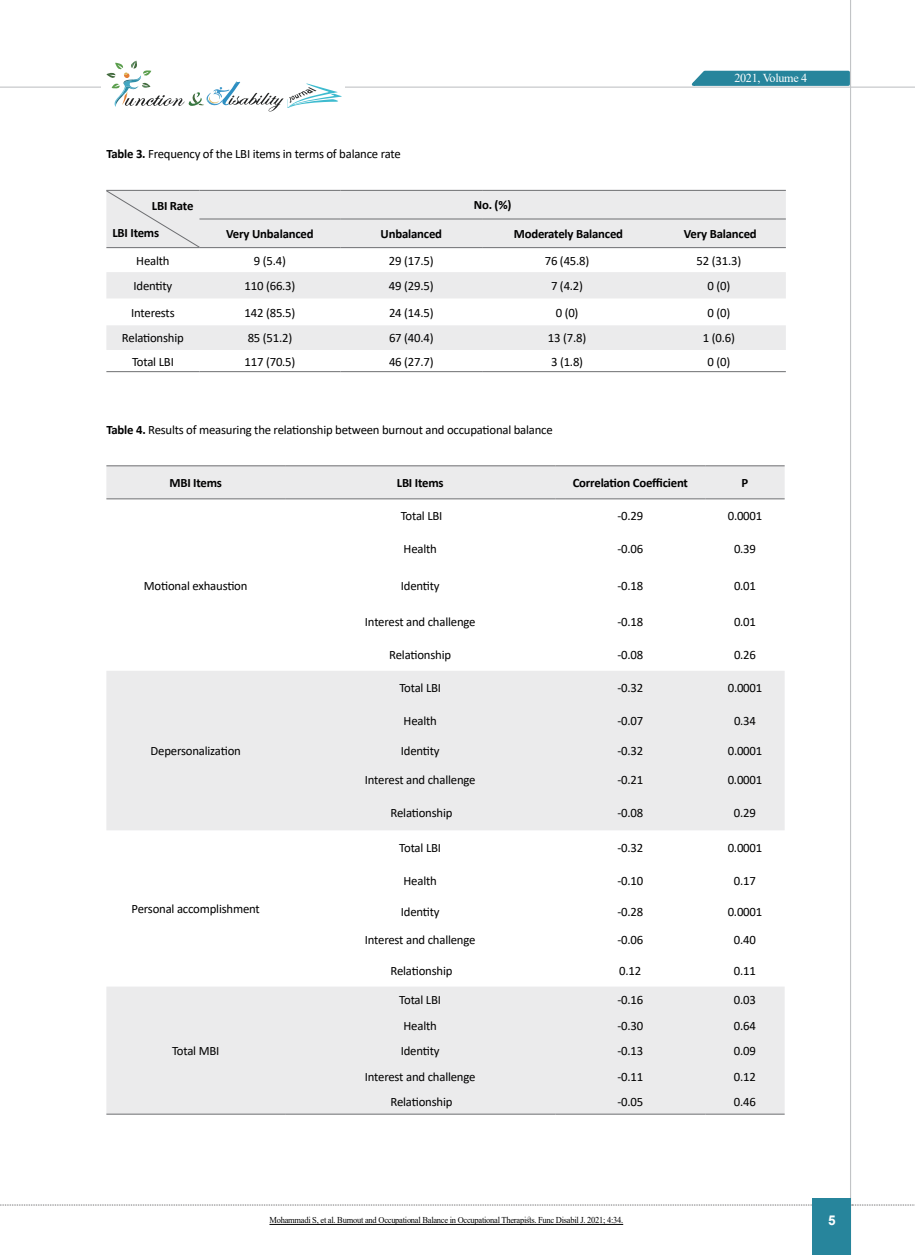
<style>
.page{position:relative;width:915px;height:1255px;background:#fff}
.page>*{position:absolute;margin:0;border:0;box-sizing:border-box;transform-origin:0 0}
.t1{font:700 13.5px "Arial";color:#fff}
.t2{font:12.75px "Calibri";letter-spacing:-.015em;color:#000}
.t3{font:700 12.75px/27px "Calibri";letter-spacing:-.015em;color:#000}
.t4{font:12.15px "Times New Roman";letter-spacing:-.025em;color:#fff}
.t5{font:9px "Times New Roman";letter-spacing:-.03em;color:#000;scale:.94 1}
.s1{font-weight:700}
</style>
<div class="page">
<hr style="left:849px;top:0;width:1px;height:1254px;background:#c2c4c6">
<hr style="left:0;top:87px;width:914px;height:1px;background:#c2c4c6">
<svg style="left:0;top:1204px;width:812px;height:1px"></svg>
<svg style="left:851px;top:1204px;width:64px;height:1px"></svg>
<svg style="left:686px;top:69px;width:165px;height:18px;background:#549eb0"></svg>
<div style="left:812px;top:1198px;width:38px;height:56px;background:#27859c"></div>
<div style="left:101px;top:57px;width:243px;height:55px;background:#fff"></div>
<svg style="left:106px;top:61px;width:235px;height:51px"></svg>
<svg style="left:106px;top:191px;width:679px;height:159px;fill:#ebebec"></svg>
<hr style="left:106px;top:190px;width:93px;height:1px;background:#6d6e71">
<hr style="left:106px;top:247px;width:93px;height:1px;background:#6d6e71">
<hr style="left:199px;top:190px;width:141px;height:1px;background:#6d6e71">
<hr style="left:340px;top:190px;width:142px;height:1px;background:#6d6e71">
<hr style="left:482px;top:190px;width:169px;height:1px;background:#6d6e71">
<hr style="left:651px;top:190px;width:134px;height:1px;background:#6d6e71">
<hr style="left:199px;top:219px;width:141px;height:1px;background:#6d6e71">
<hr style="left:340px;top:219px;width:142px;height:1px;background:#6d6e71">
<hr style="left:482px;top:219px;width:169px;height:1px;background:#6d6e71">
<hr style="left:651px;top:219px;width:134px;height:1px;background:#6d6e71">
<hr style="left:199px;top:247px;width:141px;height:1px;background:#6d6e71">
<hr style="left:340px;top:247px;width:142px;height:1px;background:#6d6e71">
<hr style="left:482px;top:247px;width:169px;height:1px;background:#6d6e71">
<hr style="left:651px;top:247px;width:134px;height:1px;background:#6d6e71">
<hr style="left:106px;top:371px;width:93px;height:1px;background:#6d6e71">
<hr style="left:199px;top:371px;width:141px;height:1px;background:#6d6e71">
<hr style="left:340px;top:371px;width:142px;height:1px;background:#6d6e71">
<hr style="left:482px;top:371px;width:169px;height:1px;background:#6d6e71">
<hr style="left:651px;top:371px;width:134px;height:1px;background:#6d6e71">
<div style="left:106px;top:191px;width:93px;height:56px;background:#ebebec"></div>
<svg style="left:106px;top:466px;width:678px;height:647px"></svg>
<hr style="left:106px;top:465px;width:179px;height:1px;background:#6d6e71">
<hr style="left:285px;top:465px;width:270px;height:1px;background:#6d6e71">
<hr style="left:555px;top:465px;width:150px;height:1px;background:#6d6e71">
<hr style="left:705px;top:465px;width:79px;height:1px;background:#6d6e71">
<hr style="left:106px;top:498px;width:179px;height:1px;background:#6d6e71">
<hr style="left:285px;top:498px;width:270px;height:1px;background:#6d6e71">
<hr style="left:555px;top:498px;width:150px;height:1px;background:#6d6e71">
<hr style="left:705px;top:498px;width:79px;height:1px;background:#6d6e71">
<hr style="left:106px;top:1113px;width:179px;height:1px;background:#6d6e71">
<hr style="left:285px;top:1113px;width:270px;height:1px;background:#6d6e71">
<hr style="left:555px;top:1113px;width:150px;height:1px;background:#6d6e71">
<hr style="left:705px;top:1113px;width:79px;height:1px;background:#6d6e71">
<hr style="left:269px;top:1224px;width:354px;height:1px;background:#000">
<p class="t2" style="left:106px;top:145px;width:296px"><span class="s1">Table 3.</span> Frequency of the LBI items in terms of balance rate</p>
<p class="t4" style="left:734px;top:69px;width:74px">2021, Volume 4</p>
<p class="t3" style="left:112px;top:192px;width:82px;text-indent:39px">LBI Rate<br>LBI Items</p>
<p class="t3" style="left:473px;top:191px;width:39px">No. (%)</p>
<p class="t3" style="left:226px;top:220px;width:89px">Very Unbalanced</p>
<p class="t3" style="left:380px;top:220px;width:63px">Unbalanced</p>
<p class="t3" style="left:513px;top:220px;width:111px">Moderately Balanced</p>
<p class="t3" style="left:683px;top:220px;width:74px">Very Balanced</p>
<p class="t2" style="left:136px;top:251px;width:35px">Health</p>
<p class="t2" style="left:254px;top:251px;width:34px">9 (5.4)</p>
<p class="t2" style="left:389px;top:251px;width:46px">29 (17.5)</p>
<p class="t2" style="left:544px;top:251px;width:46px">76 (45.8)</p>
<p class="t2" style="left:696px;top:251px;width:46px">52 (31.3)</p>
<p class="t2" style="left:133px;top:277px;width:40px">Identity</p>
<p class="t2" style="left:244px;top:277px;width:52px">110 (66.3)</p>
<p class="t2" style="left:389px;top:277px;width:46px">49 (29.5)</p>
<p class="t2" style="left:551px;top:277px;width:34px">7 (4.2)</p>
<p class="t2" style="left:707px;top:277px;width:24px">0 (0)</p>
<p class="t2" style="left:131px;top:303px;width:45px">Interests</p>
<p class="t2" style="left:244px;top:303px;width:52px">142 (85.5)</p>
<p class="t2" style="left:389px;top:303px;width:46px">24 (14.5)</p>
<p class="t2" style="left:555px;top:303px;width:24px">0 (0)</p>
<p class="t2" style="left:707px;top:303px;width:24px">0 (0)</p>
<p class="t2" style="left:122px;top:329px;width:63px">Relationship</p>
<p class="t2" style="left:247px;top:329px;width:46px">85 (51.2)</p>
<p class="t2" style="left:389px;top:329px;width:46px">67 (40.4)</p>
<p class="t2" style="left:547px;top:329px;width:40px">13 (7.8)</p>
<p class="t2" style="left:702px;top:329px;width:34px">1 (0.6)</p>
<p class="t2" style="left:132px;top:352px;width:43px">Total LBI</p>
<p class="t2" style="left:244px;top:352px;width:52px">117 (70.5)</p>
<p class="t2" style="left:389px;top:352px;width:46px">46 (27.7)</p>
<p class="t2" style="left:551px;top:352px;width:34px">3 (1.8)</p>
<p class="t2" style="left:707px;top:352px;width:24px">0 (0)</p>
<p class="t2" style="left:106px;top:421px;width:447px"><span class="s1">Table 4.</span> Results of measuring the relationship between burnout and occupational balance</p>
<p class="t3" style="left:169px;top:469px;width:54px">MBI Items</p>
<p class="t3" style="left:396px;top:469px;width:48px">LBI Items</p>
<p class="t3" style="left:572px;top:469px;width:117px">Correlation Coefficient</p>
<p class="t3" style="left:741px;top:469px;width:8px">P</p>
<p class="t2" style="left:144px;top:576px;width:105px">Motional exhaustion</p>
<p class="t2" style="left:150px;top:742px;width:92px">Depersonalization</p>
<p class="t2" style="left:131px;top:900px;width:130px">Personal accomplishment</p>
<p class="t2" style="left:172px;top:1042px;width:49px">Total MBI</p>
<p class="t2" style="left:400px;top:507px;width:43px">Total LBI</p>
<p class="t2" style="left:617px;top:507px;width:27px">-0.29</p>
<p class="t2" style="left:727px;top:507px;width:36px">0.0001</p>
<p class="t2" style="left:403px;top:540px;width:35px">Health</p>
<p class="t2" style="left:617px;top:540px;width:27px">-0.06</p>
<p class="t2" style="left:733px;top:540px;width:24px">0.39</p>
<p class="t2" style="left:400px;top:576px;width:40px">Identity</p>
<p class="t2" style="left:617px;top:576px;width:27px">-0.18</p>
<p class="t2" style="left:733px;top:576px;width:24px">0.01</p>
<p class="t2" style="left:365px;top:612px;width:112px">Interest and challenge</p>
<p class="t2" style="left:617px;top:612px;width:27px">-0.18</p>
<p class="t2" style="left:733px;top:612px;width:24px">0.01</p>
<p class="t2" style="left:389px;top:646px;width:63px">Relationship</p>
<p class="t2" style="left:617px;top:646px;width:27px">-0.08</p>
<p class="t2" style="left:733px;top:646px;width:24px">0.26</p>
<p class="t2" style="left:399px;top:678px;width:43px">Total LBI</p>
<p class="t2" style="left:617px;top:678px;width:27px">-0.32</p>
<p class="t2" style="left:727px;top:678px;width:36px">0.0001</p>
<p class="t2" style="left:403px;top:711px;width:35px">Health</p>
<p class="t2" style="left:617px;top:711px;width:27px">-0.07</p>
<p class="t2" style="left:733px;top:711px;width:24px">0.34</p>
<p class="t2" style="left:400px;top:742px;width:40px">Identity</p>
<p class="t2" style="left:617px;top:742px;width:27px">-0.32</p>
<p class="t2" style="left:727px;top:742px;width:36px">0.0001</p>
<p class="t2" style="left:365px;top:770px;width:112px">Interest and challenge</p>
<p class="t2" style="left:617px;top:770px;width:27px">-0.21</p>
<p class="t2" style="left:727px;top:770px;width:36px">0.0001</p>
<p class="t2" style="left:390px;top:803px;width:63px">Relationship</p>
<p class="t2" style="left:617px;top:803px;width:27px">-0.08</p>
<p class="t2" style="left:733px;top:803px;width:24px">0.29</p>
<p class="t2" style="left:399px;top:838px;width:43px">Total LBI</p>
<p class="t2" style="left:617px;top:838px;width:27px">-0.32</p>
<p class="t2" style="left:727px;top:838px;width:36px">0.0001</p>
<p class="t2" style="left:403px;top:871px;width:35px">Health</p>
<p class="t2" style="left:617px;top:871px;width:27px">-0.10</p>
<p class="t2" style="left:733px;top:871px;width:24px">0.17</p>
<p class="t2" style="left:400px;top:902px;width:40px">Identity</p>
<p class="t2" style="left:617px;top:902px;width:27px">-0.28</p>
<p class="t2" style="left:727px;top:902px;width:36px">0.0001</p>
<p class="t2" style="left:365px;top:930px;width:112px">Interest and challenge</p>
<p class="t2" style="left:617px;top:930px;width:27px">-0.06</p>
<p class="t2" style="left:733px;top:930px;width:24px">0.40</p>
<p class="t2" style="left:390px;top:961px;width:63px">Relationship</p>
<p class="t2" style="left:619px;top:961px;width:24px">0.12</p>
<p class="t2" style="left:733px;top:961px;width:24px">0.11</p>
<p class="t2" style="left:399px;top:991px;width:43px">Total LBI</p>
<p class="t2" style="left:617px;top:991px;width:27px">-0.16</p>
<p class="t2" style="left:733px;top:991px;width:24px">0.03</p>
<p class="t2" style="left:403px;top:1016px;width:35px">Health</p>
<p class="t2" style="left:617px;top:1016px;width:27px">-0.30</p>
<p class="t2" style="left:733px;top:1016px;width:24px">0.64</p>
<p class="t2" style="left:400px;top:1042px;width:40px">Identity</p>
<p class="t2" style="left:617px;top:1042px;width:27px">-0.13</p>
<p class="t2" style="left:733px;top:1042px;width:24px">0.09</p>
<p class="t2" style="left:365px;top:1067px;width:112px">Interest and challenge</p>
<p class="t2" style="left:617px;top:1067px;width:27px">-0.11</p>
<p class="t2" style="left:733px;top:1067px;width:24px">0.12</p>
<p class="t2" style="left:390px;top:1093px;width:63px">Relationship</p>
<p class="t2" style="left:617px;top:1093px;width:27px">-0.05</p>
<p class="t2" style="left:733px;top:1093px;width:24px">0.46</p>
<p class="t5" style="left:269px;top:1213px;width:378px">Mohammadi S, et al. Burnout and Occupational Balance in Occupational Therapists. Func Disabil J. 2021; 4:34.</p>
<p class="t1" style="left:827px;top:1210px;width:9px">5</p>
</div>
